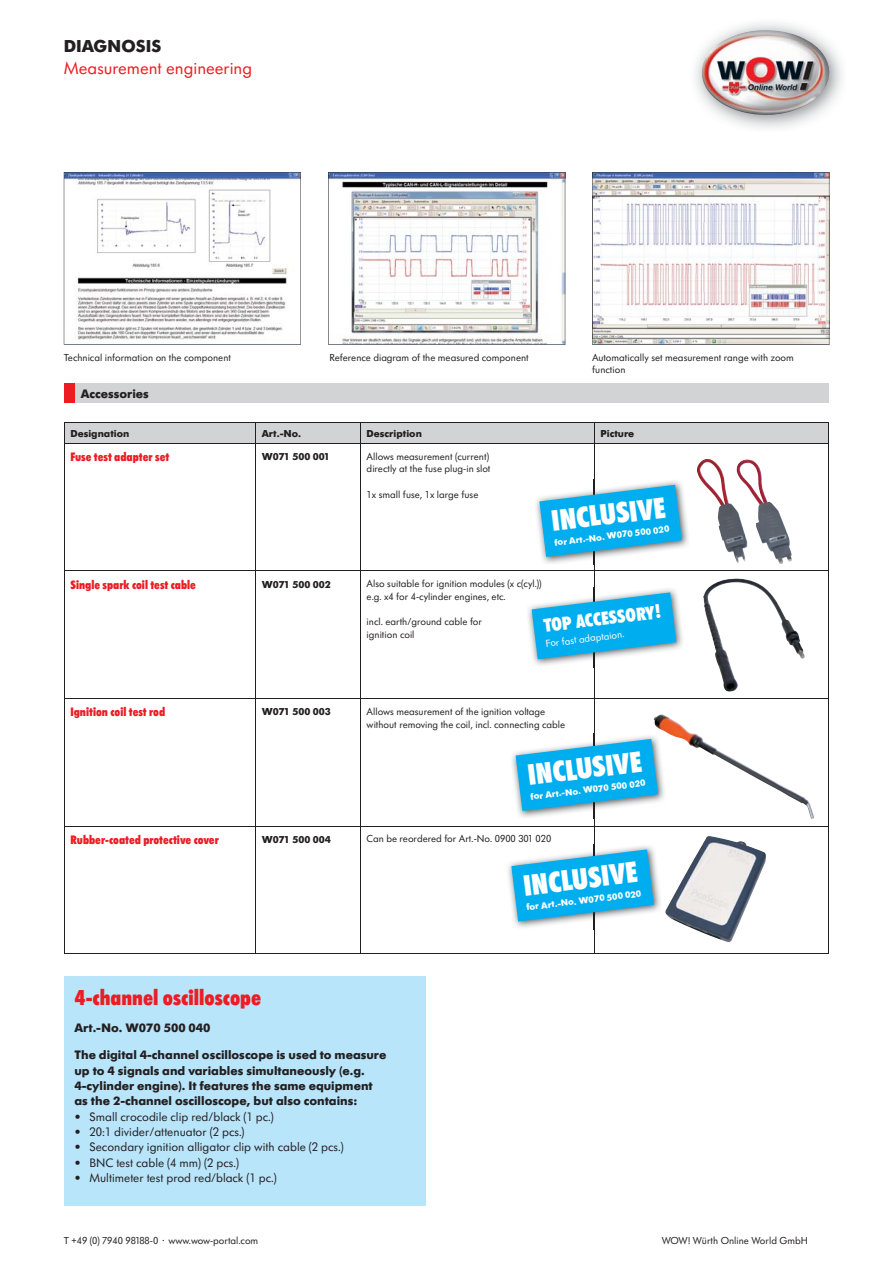
<style>
.page{position:relative;width:893px;height:1263px;background:#fff}
.page>*{position:absolute;margin:0;border:0;box-sizing:border-box;transform-origin:0 0}
.t1{font:30.75px "Futura SB Ext Bol Con";color:#fff}
.t2{font:22.5px "Futura SB Ext Bol Con";color:#ed1c24}
.t3{font:19.5px "Futura SB Ext Bol Con";color:#fff}
.t4{font:18px "Futura SB";color:#ed1c24}
.t5{font:700 18px "Futura SB";color:#231f20}
.t6{font:700 12.75px/15.3px "Futura SB";color:#231f20}
.t7{font:12.75px "Futura SB";color:#231f20}
.t8{font:12.75px "Futura SB Ext Bol Con";color:#ed1c24}
.t9{font:10.5px/12.6px "Futura SB";color:#231f20}
.t10{font:700 10.5px "Futura SB";color:#231f20}
.t11{font:10.5px "Futura SB";color:#fff}
.t12{font:700 9.45px "Futura SB";color:#fff}
</style>
<div class="page">
<img style="left:695px;top:23px;width:147px;height:105px">
<img style="left:702px;top:30px;width:127px;height:85px">
<svg style="left:64px;top:172px;width:237px;height:172px"></svg>
<svg style="left:328px;top:172px;width:237px;height:172px"></svg>
<svg style="left:592px;top:172px;width:237px;height:172px"></svg>
<div style="left:64px;top:422px;width:765px;height:21px;background:#d1d3d4"></div>
<hr style="left:64px;top:443px;width:191px;height:1px;background:#231f20">
<hr style="left:64px;top:444px;width:1px;height:127px;background:#231f20">
<hr style="left:255px;top:443px;width:105px;height:1px;background:#231f20">
<hr style="left:255px;top:444px;width:1px;height:127px;background:#231f20">
<hr style="left:360px;top:443px;width:234px;height:1px;background:#231f20">
<hr style="left:360px;top:444px;width:1px;height:127px;background:#231f20">
<hr style="left:594px;top:443px;width:234px;height:1px;background:#231f20">
<hr style="left:594px;top:444px;width:1px;height:127px;background:#231f20">
<hr style="left:828px;top:444px;width:1px;height:127px;background:#231f20">
<hr style="left:64px;top:571px;width:191px;height:1px;background:#231f20">
<hr style="left:64px;top:571px;width:1px;height:127px;background:#231f20">
<hr style="left:255px;top:571px;width:105px;height:1px;background:#231f20">
<hr style="left:255px;top:571px;width:1px;height:127px;background:#231f20">
<hr style="left:360px;top:571px;width:234px;height:1px;background:#231f20">
<hr style="left:360px;top:571px;width:1px;height:127px;background:#231f20">
<hr style="left:594px;top:571px;width:234px;height:1px;background:#231f20">
<hr style="left:594px;top:571px;width:1px;height:127px;background:#231f20">
<hr style="left:828px;top:571px;width:1px;height:127px;background:#231f20">
<hr style="left:64px;top:698px;width:191px;height:1px;background:#231f20">
<hr style="left:64px;top:699px;width:1px;height:127px;background:#231f20">
<hr style="left:255px;top:698px;width:105px;height:1px;background:#231f20">
<hr style="left:255px;top:699px;width:1px;height:127px;background:#231f20">
<hr style="left:360px;top:698px;width:234px;height:1px;background:#231f20">
<hr style="left:360px;top:699px;width:1px;height:127px;background:#231f20">
<hr style="left:594px;top:698px;width:234px;height:1px;background:#231f20">
<hr style="left:594px;top:699px;width:1px;height:127px;background:#231f20">
<hr style="left:828px;top:699px;width:1px;height:127px;background:#231f20">
<hr style="left:64px;top:826px;width:191px;height:1px;background:#231f20">
<hr style="left:64px;top:826px;width:1px;height:127px;background:#231f20">
<hr style="left:255px;top:826px;width:105px;height:1px;background:#231f20">
<hr style="left:255px;top:826px;width:1px;height:127px;background:#231f20">
<hr style="left:360px;top:826px;width:234px;height:1px;background:#231f20">
<hr style="left:360px;top:826px;width:1px;height:127px;background:#231f20">
<hr style="left:594px;top:826px;width:234px;height:1px;background:#231f20">
<hr style="left:594px;top:826px;width:1px;height:127px;background:#231f20">
<hr style="left:828px;top:826px;width:1px;height:127px;background:#231f20">
<hr style="left:64px;top:953px;width:764px;height:1px;background:#231f20">
<div style="left:74px;top:384px;width:755px;height:19px;background:#d1d3d4"></div>
<div style="left:64px;top:384px;width:10px;height:19px;background:#ed1c24"></div>
<img style="left:697px;top:459px;width:95px;height:105px">
<img style="left:703px;top:578px;width:102px;height:114px">
<img style="left:654px;top:714px;width:160px;height:105px">
<img style="left:665px;top:836px;width:101px;height:106px">
<div style="left:64px;top:976px;width:361px;height:229px;background:#b9e5fb"></div>
<img style="left:528px;top:587px;width:154px;height:80px">
<img style="left:594px;top:587px;width:1px;height:80px">
<img style="left:528px;top:587px;width:13px;height:3px">
<svg style="left:532px;top:592px;width:144px;height:67px;background:#3cbbeb"></svg>
<img style="left:536px;top:480px;width:152px;height:85px">
<img style="left:594px;top:480px;width:1px;height:85px">
<svg style="left:539px;top:485px;width:143px;height:72px;background:#38b9ea"></svg>
<img style="left:512px;top:734px;width:154px;height:85px">
<img style="left:594px;top:734px;width:1px;height:85px">
<svg style="left:516px;top:739px;width:142px;height:72px;background:#37b9ea"></svg>
<img style="left:508px;top:844px;width:152px;height:85px">
<img style="left:594px;top:844px;width:1px;height:85px">
<svg style="left:511px;top:849px;width:143px;height:72px;background:#39baea"></svg>
<h3 class="t5" style="left:64px;top:40px;width:99px">DIAGNOSIS</h3>
<h3 class="t4" style="left:64px;top:61px;width:190px">Measurement engineering</h3>
<p class="t9" style="left:64px;top:352px;width:169px">Technical information on the component</p>
<p class="t9" style="left:330px;top:352px;width:201px">Reference diagram of the measured component</p>
<p class="t9" style="left:592px;top:352px;width:203px">Automatically set measurement range with zoom function</p>
<p class="t6" style="left:81px;top:387px;width:70px">Accessories</p>
<p class="t10" style="left:70px;top:430px;width:60px">Designation</p>
<p class="t10" style="left:262px;top:430px;width:41px">Art.-No.</p>
<p class="t10" style="left:367px;top:430px;width:57px">Description</p>
<p class="t10" style="left:601px;top:430px;width:35px">Picture</p>
<p class="t8" style="left:70px;top:452px;width:100px">Fuse test adapter set</p>
<p class="t10" style="left:262px;top:453px;width:70px">W071 500 001</p>
<p class="t9" style="left:367px;top:451px;width:125px">Allows measurement (current) directly at the fuse plug-in slot</p>
<p class="t9" style="left:367px;top:489px;width:113px">1x small fuse, 1x large fuse</p>
<h1 class="t1" style="left:550px;top:509px;width:116px;rotate:-7deg">INCLUSIVE</h1>
<p class="t12" style="left:554px;top:539px;width:117px;rotate:-7deg">for Art.-No. W070 500 020</p>
<p class="t8" style="left:70px;top:580px;width:127px">Single spark coil test cable</p>
<p class="t10" style="left:262px;top:580px;width:71px">W071 500 002</p>
<p class="t9" style="left:367px;top:578px;width:177px">Also suitable for ignition modules (x c(cyl.)) e.g. x4 for 4-cylinder engines, etc.</p>
<p class="t9" style="left:367px;top:616px;width:117px">incl. earth/ground cable for ignition coil</p>
<h3 class="t3" style="left:543px;top:618px;width:119px;rotate:-7deg">TOP ACCESSORY!</h3>
<p class="t11" style="left:545px;top:639px;width:81px;rotate:-7deg">For fast adaptaion.</p>
<p class="t8" style="left:70px;top:707px;width:96px">Ignition coil test rod</p>
<p class="t10" style="left:262px;top:708px;width:71px">W071 500 003</p>
<p class="t9" style="left:367px;top:706px;width:200px">Allows measurement of the ignition voltage without removing the coil, incl. connecting cable</p>
<h1 class="t1" style="left:526px;top:763px;width:116px;rotate:-7deg">INCLUSIVE</h1>
<p class="t12" style="left:530px;top:793px;width:117px;rotate:-7deg">for Art.-No. W070 500 020</p>
<p class="t8" style="left:70px;top:835px;width:150px">Rubber-coated protective cover</p>
<p class="t10" style="left:262px;top:835px;width:71px">W071 500 004</p>
<p class="t9" style="left:367px;top:833px;width:186px">Can be reordered for Art.-No. 0900 301 020</p>
<h2 class="t2" style="left:74px;top:989px;width:188px">4-channel oscilloscope</h2>
<p class="t6" style="left:74px;top:1016px;width:313px;line-height:27px">Art.-No. W070 500 040<br>The digital 4-channel oscilloscope is used to measure</p>
<p class="t6" style="left:74px;top:1064px;width:300px">up to 4 signals and variables simultaneously (e.g.<br>4-cylinder engine). It features the same equipment as the 2-channel oscilloscope, but also contains:</p>
<p class="t7" style="left:74px;top:1111px;width:201px">• Small crocodile clip red/black (1 pc.)</p>
<p class="t7" style="left:74px;top:1127px;width:172px">• 20:1 divider/attenuator (2 pcs.)</p>
<p class="t7" style="left:74px;top:1142px;width:271px">• Secondary ignition alligator clip with cable (2 pcs.)</p>
<p class="t7" style="left:74px;top:1157px;width:166px">• BNC test cable (4 mm) (2 pcs.)</p>
<p class="t7" style="left:74px;top:1173px;width:204px">• Multimeter test prod red/black (1 pc.)</p>
<h1 class="t1" style="left:522px;top:873px;width:116px;rotate:-7deg">INCLUSIVE</h1>
<p class="t12" style="left:526px;top:904px;width:117px;rotate:-7deg">for Art.-No. W070 500 020</p>
<p class="t9" style="left:64px;top:1235px;width:196px">T +49 (0) 7940 98188-0 · www.wow-portal.com</p>
<p class="t9" style="left:662px;top:1235px;width:148px">WOW! Würth Online World GmbH</p>
</div>
